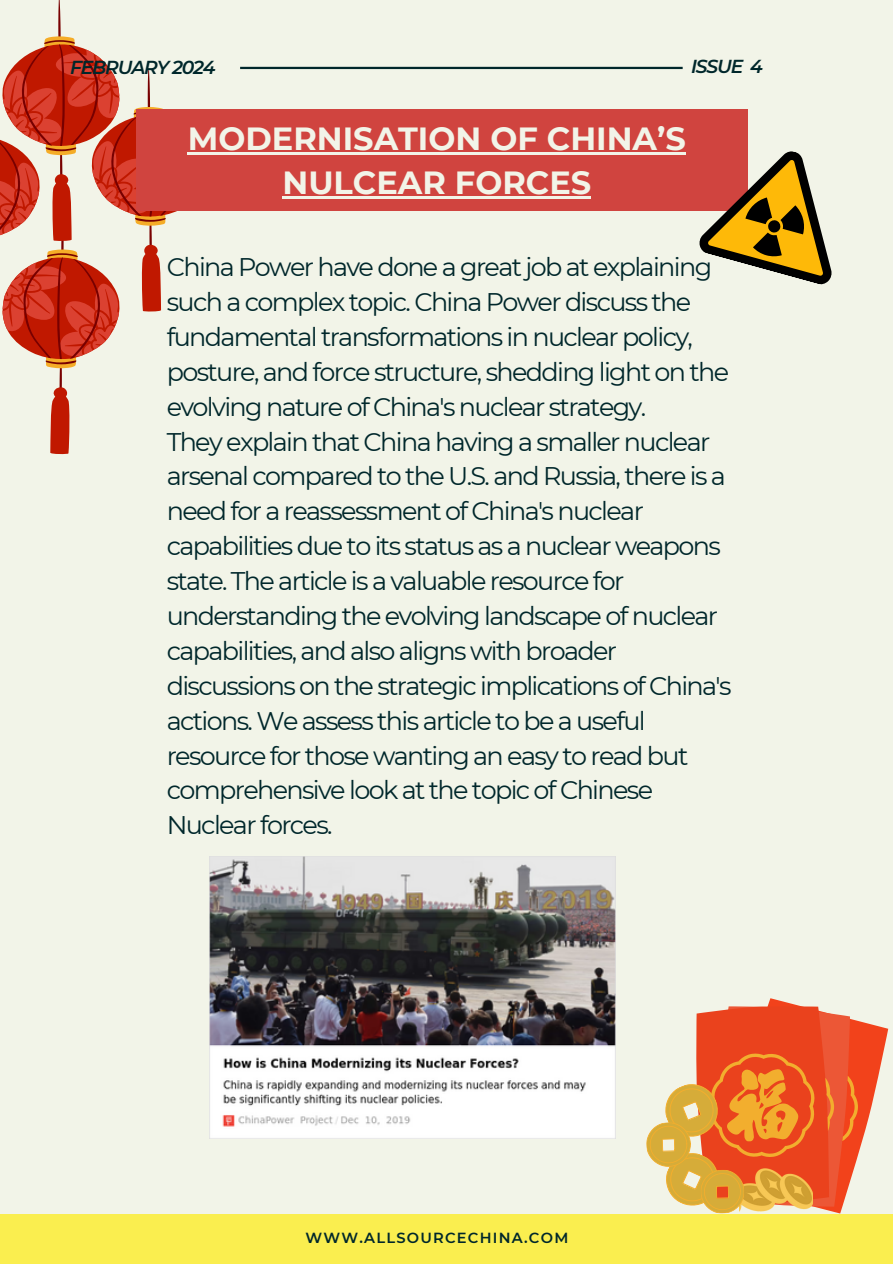
<style>
.page{position:relative;width:893px;height:1264px;background:#fff}
.page>*{position:absolute;margin:0;border:0;box-sizing:border-box;transform-origin:0 0}
.t1{font:700 31.95px/43.8px "Montserrat";color:#f2f4e8;text-align:center}
.t2{font:25.5px/34.8px "Montserrat";letter-spacing:-.065em;color:#00272b}
.t3{font:italic 600 18.75px "Montserrat";letter-spacing:-.065em;color:#00272b}
.t4{font:600 14.7px "Montserrat";letter-spacing:.085em;color:#00272b}
</style>
<div class="page">
<div style="left:0;top:0;width:892px;height:1263px;background:#f2f4e8"></div>
<div style="left:136px;top:109px;width:611px;height:101px;background:#d0443f"></div>
<hr style="left:240px;top:67px;width:442px;height:2px;background:#00272b">
<div style="left:0;top:1214px;width:892px;height:49px;background:#faee4f"></div>
<svg style="left:0;top:0;width:209px;height:454px"></svg>
<svg style="left:646px;top:998px;width:243px;height:216px"></svg>
<img style="left:209px;top:856px;width:406px;height:282px">
<svg style="left:696px;top:133px;width:136px;height:152px"></svg>
<hr style="left:188px;top:152px;width:498px;height:2px;background:#f2f4e8">
<hr style="left:282px;top:196px;width:309px;height:2px;background:#f2f4e8">
<p class="t3" style="left:70px;top:56px;width:147px">FEBRUARY 2024</p>
<p class="t3" style="left:691px;top:55px;width:73px">ISSUE 4</p>
<h3 class="t1" style="left:188px;top:117px;width:499px">MODERNISATION OF CHINA’S<br>NULCEAR FORCES</h3>
<h1 class="t2" style="left:167px;top:249px;width:566px">China Power have done a great job at explaining such a complex topic. China Power discuss the fundamental transformations in nuclear policy, posture, and force structure, shedding light on the evolving nature of China's nuclear strategy.<br>They explain that China having a smaller nuclear arsenal compared to the U.S. and Russia, there is a need for a reassessment of China's nuclear capabilities due to its status as a nuclear weapons state. The article is a valuable resource for understanding the evolving landscape of nuclear capabilities, and also aligns with broader discussions on the strategic implications of China's actions. We assess this article to be a useful resource for those wanting an easy to read but comprehensive look at the topic of Chinese Nuclear forces.</h1>
<h3 class="t4" style="left:305px;top:1228px;width:264px">WWW.ALLSOURCECHINA.COM</h3>
</div>
